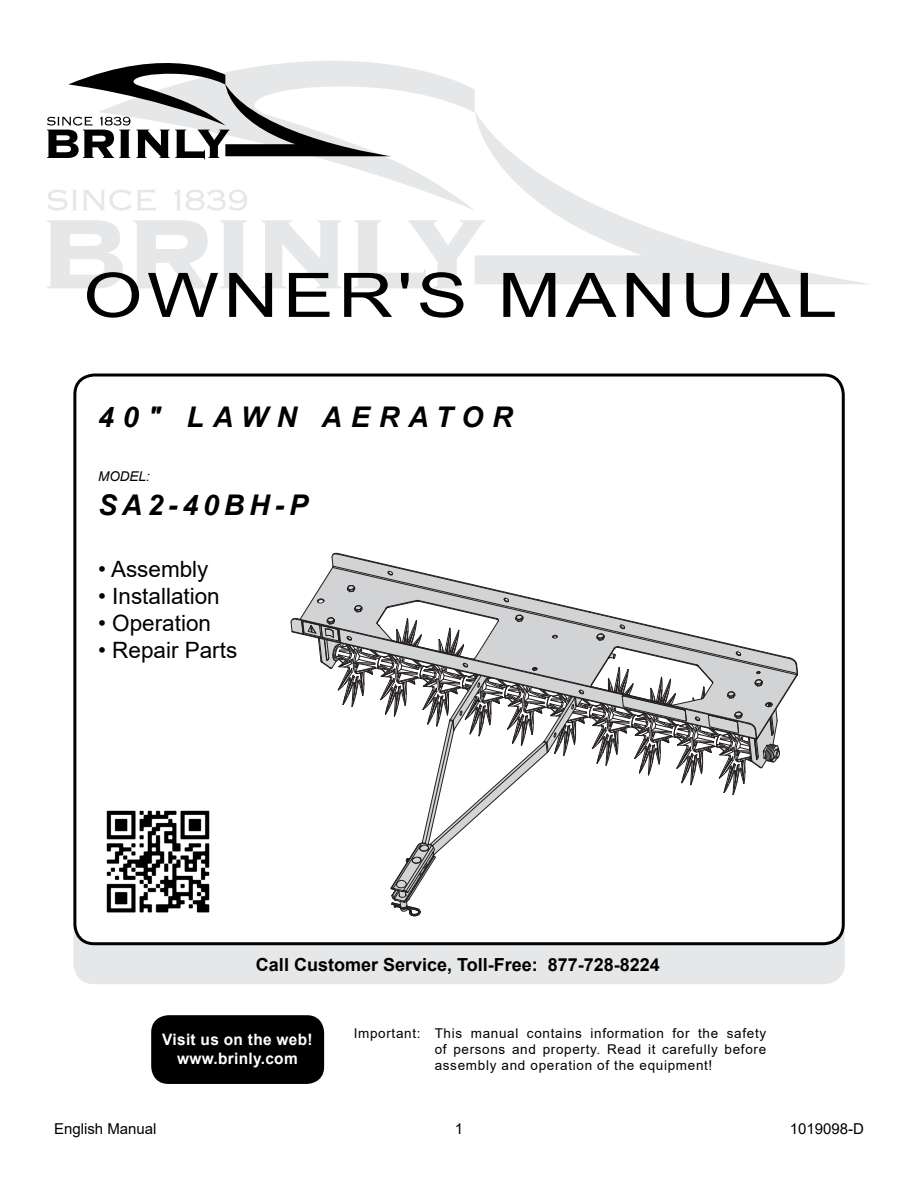
<style>
.page{position:relative;width:918px;height:1188px;background:#fff}
.page>*{position:absolute;margin:0;border:0;box-sizing:border-box;transform-origin:0 0}
.t1{font:61.5px "Arial";letter-spacing:.06em;color:#000;scale:1.24 1}
.t2{font:italic 700 28.5px "Arial";letter-spacing:.31em;color:#000}
.t3{font:italic 700 28.5px "Arial";letter-spacing:.29em;color:#000}
.t4{font:22.5px "Arial";color:#000}
.t5{font:700 18px "Arial";color:#000}
.t6{font:700 15.75px/18.9px "Arial";letter-spacing:.02em;color:#fff;text-align:center}
.t7{font:15px "Arial";color:#000}
.t8{font:13.5px/16.2px "Arial";letter-spacing:.05em;color:#000;text-align:justify}
.t9{font:italic 13.5px "Arial";color:#000}
</style>
<div class="page">
<svg style="left:47px;top:220px;width:76px;height:68px"></svg>
<svg style="left:133px;top:220px;width:75px;height:68px"></svg>
<svg style="left:220px;top:220px;width:27px;height:68px"></svg>
<svg style="left:261px;top:220px;width:80px;height:68px"></svg>
<svg style="left:354px;top:220px;width:121px;height:72px"></svg>
<svg style="left:47px;top:190px;width:30px;height:21px"></svg>
<svg style="left:83px;top:190px;width:73px;height:21px"></svg>
<svg style="left:192px;top:210px;width:48px;height:1px"></svg>
<svg style="left:98px;top:65px;width:377px;height:145px"></svg>
<svg style="left:475px;top:112px;width:393px;height:172px"></svg>
<svg style="left:47px;top:61px;width:344px;height:98px"></svg>
<svg style="left:73px;top:929px;width:772px;height:55px;fill:#e6e7e8"></svg>
<div style="left:73px;top:374px;width:772px;height:571px;border:3px solid #000;border-radius:19px"></div>
<div style="left:151px;top:1015px;width:173px;height:69px;background:#000;border-radius:17px"></div>
<svg style="left:290px;top:553px;width:508px;height:364px"></svg>
<img style="left:106px;top:810px;width:104px;height:103px">
<h1 class="t1" style="left:83px;top:253px;width:610px">OWNER'S MANUAL</h1>
<h2 class="t2" style="left:98px;top:398px;width:416px">40" LAWN AERATOR</h2>
<p class="t9" style="left:98px;top:468px;width:53px">MODEL:</p>
<h2 class="t3" style="left:98px;top:486px;width:211px">SA2-40BH-P</h2>
<h3 class="t4" style="left:98px;top:554px;width:112px">• Assembly</h3>
<h3 class="t4" style="left:98px;top:581px;width:123px">• Installation</h3>
<h3 class="t4" style="left:98px;top:608px;width:114px">• Operation</h3>
<h3 class="t4" style="left:98px;top:635px;width:141px">• Repair Parts</h3>
<h3 class="t5" style="left:256px;top:952px;width:405px">Call Customer Service, Toll-Free: 877-728-8224</h3>
<p class="t6" style="left:162px;top:1031px;width:152px">Visit us on the web! www.brinly.com</p>
<p class="t8" style="left:435px;top:1025px;width:333px;text-indent:-81px">Important: This manual contains information for the safety of persons and property. Read it carefully before assembly and operation of the equipment!</p>
<p class="t7" style="left:54px;top:1119px;width:104px">English Manual</p>
<p class="t7" style="left:455px;top:1118px;width:10px">1</p>
<p class="t7" style="left:790px;top:1118px;width:76px">1019098-D</p>
</div>
